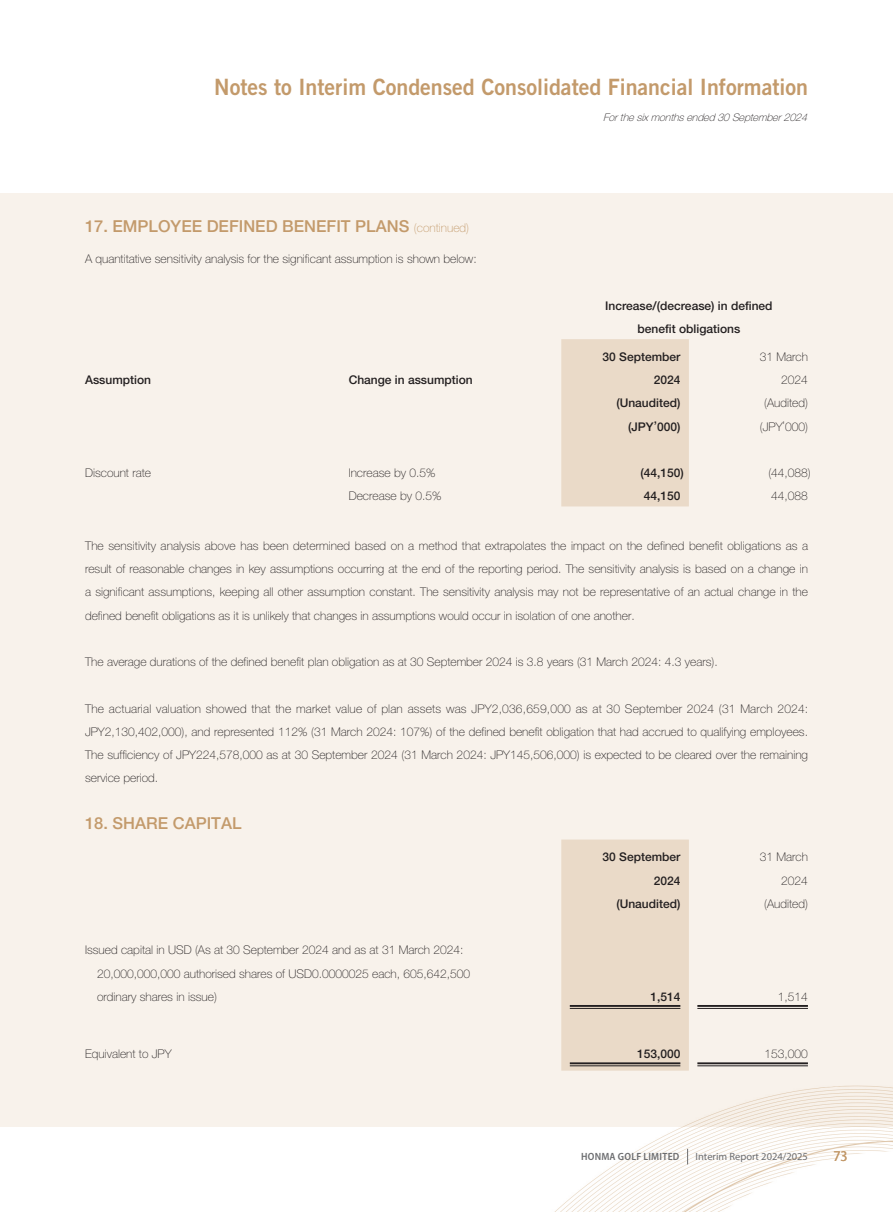
<style>
.page{position:relative;width:893px;height:1212px;background:#fff}
.page>*{position:absolute;margin:0;border:0;box-sizing:border-box;transform-origin:0 0}
.t1{font:22.5px "Trade Gothic LT Std Bd 2";color:#c39a6b;scale:.95 1}
.t2{font:500 16.5px "Helvetica Neue LT Std";color:#c39a6b}
.t3{font:semi-condensed 15px "Myriad Pro";color:#c39a6b}
.t4{font:100 12px/23.2px "Helvetica Neue LT Std";color:#231f20;text-align:right}
.t5{font:500 12px/23.2px "Helvetica Neue LT Std";color:#231f20;text-align:right}
.t6{font:italic 100 10.5px "Helvetica Neue LT Std";color:#231f20}
.t7{font:10.5px "Myriad Pro";color:#6c6d70}
.t8{font:600 semi-condensed 10.5px "Myriad Pro";letter-spacing:.02em;color:#6c6d70}
.s1{font-weight:100;font-size:12px}
</style>
<div class="page">
<img style="left:0;top:193px;width:893px;height:1019px">
<div style="left:0;top:194px;width:893px;height:933px;background:#f8f2eb"></div>
<svg style="left:687px;top:1149px;width:1px;height:15px"></svg>
<div style="left:561px;top:339px;width:128px;height:167px;background:#eadac8"></div>
<div style="left:561px;top:839px;width:128px;height:231px;background:#eadac8"></div>
<hr style="left:570px;top:1005px;width:110px;height:2px;background:#231f20">
<hr style="left:570px;top:1008px;width:110px;height:1px;background:#231f20">
<hr style="left:697px;top:1005px;width:111px;height:2px;background:#231f20">
<hr style="left:697px;top:1008px;width:111px;height:1px;background:#231f20">
<hr style="left:570px;top:1062px;width:110px;height:2px;background:#231f20">
<hr style="left:570px;top:1065px;width:110px;height:1px;background:#231f20">
<hr style="left:697px;top:1062px;width:111px;height:2px;background:#231f20">
<hr style="left:697px;top:1065px;width:111px;height:1px;background:#231f20">
<h1 class="t1" style="left:214px;top:73px;width:626px">Notes to Interim Condensed Consolidated Financial Information</h1>
<p class="t6" style="left:603px;top:112px;width:209px">Forthesixmonthsended30September2024</p>
<h2 class="t2" style="left:85px;top:216px;width:386px">17. EMPLOYEE DEFINED BENEFIT PLANS <span class="s1">(continued)</span></h2>
<p class="t4" style="left:85px;top:247px;width:393px">A quantitative sensitivity analysis for the significant assumption is shown below:</p>
<p class="t5" style="left:85px;top:368px;width:68px">Assumption</p>
<p class="t5" style="left:349px;top:368px;width:126px">Change in assumption</p>
<p class="t5" style="left:605px;top:294px;width:169px;text-align:center">Increase/(decrease) in defined benefit obligations</p>
<p class="t5" style="left:603px;top:345px;width:79px">30 September<br>2024</p>
<p class="t4" style="left:760px;top:345px;width:50px">31 March<br>2024</p>
<p class="t5" style="left:616px;top:391px;width:66px">(Unaudited)</p>
<p class="t4" style="left:764px;top:391px;width:45px">(Audited)</p>
<p class="t5" style="left:628px;top:415px;width:54px">(JPY’000)</p>
<p class="t4" style="left:760px;top:415px;width:49px">(JPY’000)</p>
<p class="t4" style="left:85px;top:461px;width:68px">Discount rate</p>
<p class="t4" style="left:349px;top:461px;width:88px">Increase by 0.5%</p>
<p class="t5" style="left:640px;top:461px;width:45px">(44,150)</p>
<p class="t4" style="left:768px;top:461px;width:44px">(44,088)</p>
<p class="t4" style="left:349px;top:484px;width:94px">Decrease by 0.5%</p>
<p class="t5" style="left:644px;top:484px;width:38px">44,150</p>
<p class="t4" style="left:771px;top:484px;width:38px">44,088</p>
<p class="t4" style="left:85px;top:534px;width:725px;text-align:justify">The sensitivity analysis above has been determined based on a method that extrapolates the impact on the defined benefit obligations as a result of reasonable changes in key assumptions occurring at the end of the reporting period. The sensitivity analysis is based on a change in a significant assumptions, keeping all other assumption constant. The sensitivity analysis may not be representative of an actual change in the defined benefit obligations as it is unlikely that changes in assumptions would occur in isolation of one another.</p>
<p class="t4" style="left:85px;top:650px;width:634px">The average durations of the defined benefit plan obligation as at 30 September 2024 is 3.8 years (31 March 2024: 4.3 years).</p>
<p class="t4" style="left:85px;top:697px;width:725px;text-align:justify">The actuarial valuation showed that the market value of plan assets was JPY2,036,659,000 as at 30 September 2024 (31 March 2024:<br>JPY2,130,402,000), and represented 112% (31 March 2024: 107%) of the defined benefit obligation that had accrued to qualifying employees.<br>The sufficiency of JPY224,578,000 as at 30 September 2024 (31 March 2024: JPY145,506,000) is expected to be cleared over the remaining service period.</p>
<h2 class="t2" style="left:85px;top:813px;width:158px">18. SHARE CAPITAL</h2>
<p class="t5" style="left:603px;top:845px;width:79px">30 September<br>2024</p>
<p class="t4" style="left:760px;top:845px;width:50px">31 March<br>2024</p>
<p class="t5" style="left:616px;top:892px;width:66px">(Unaudited)</p>
<p class="t4" style="left:764px;top:892px;width:45px">(Audited)</p>
<p class="t4" style="left:97px;top:938px;width:375px;text-align:left;text-indent:-12px">Issued capital in USD (As at 30 September 2024 and as at 31 March 2024:<br>20,000,000,000 authorised shares of USD0.0000025 each, 605,642,500 ordinary shares in issue)</p>
<p class="t5" style="left:650px;top:985px;width:32px">1,514</p>
<p class="t4" style="left:778px;top:985px;width:32px">1,514</p>
<p class="t4" style="left:85px;top:1042px;width:88px">Equivalent to JPY</p>
<p class="t5" style="left:637px;top:1042px;width:45px">153,000</p>
<p class="t4" style="left:765px;top:1042px;width:45px">153,000</p>
<p class="t8" style="left:581px;top:1150px;width:100px">HONMA GOLF LIMITED</p>
<p class="t7" style="left:696px;top:1149px;width:114px">Interim Report 2024/2025</p>
<p class="t3" style="left:833px;top:1147px;width:16px">73</p>
</div>
